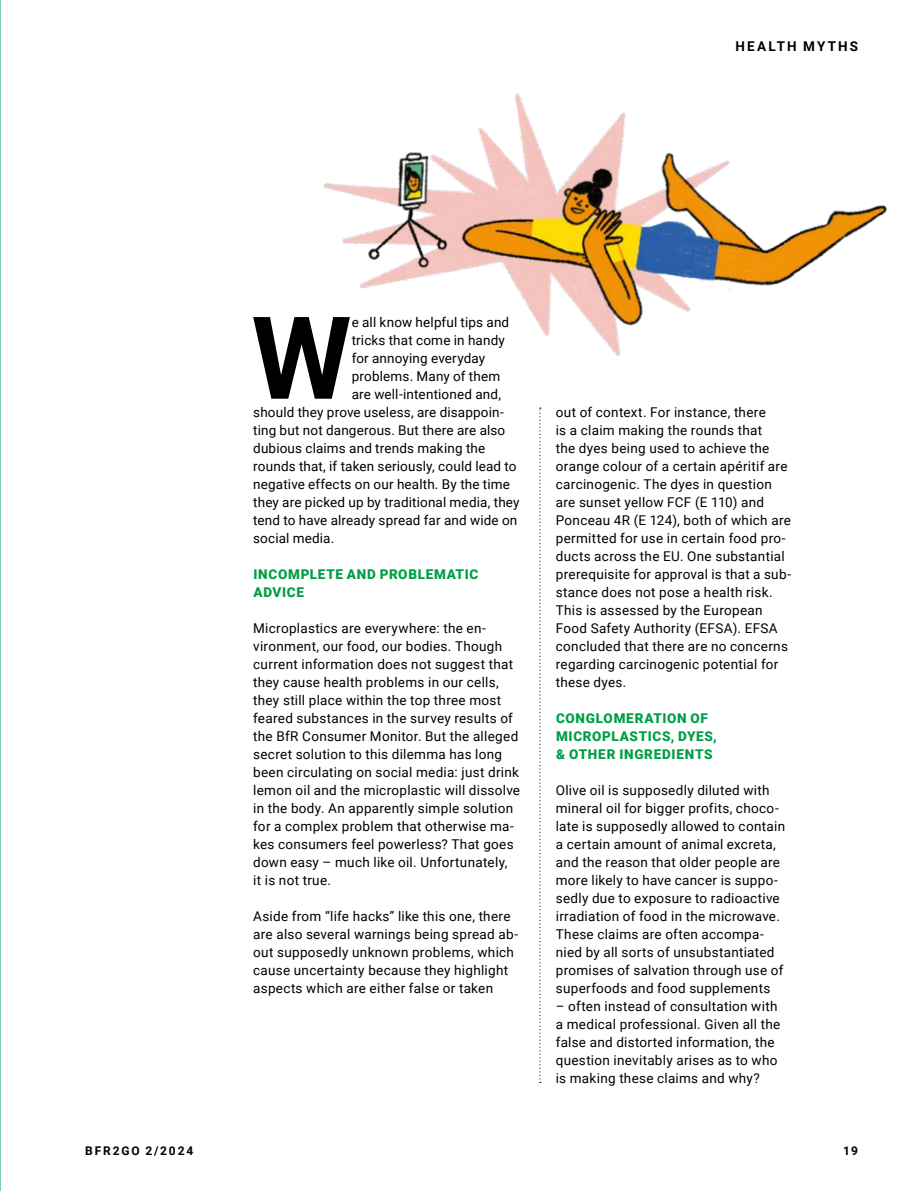
<style>
.page{position:relative;width:915px;height:1191px;background:#fff}
.page>*{position:absolute;margin:0;border:0;box-sizing:border-box;transform-origin:0 0}
.t1{font:700 114.75px "Roboto";color:#000}
.t2{font:13.5px/18px "Roboto";letter-spacing:.02em;color:#000}
.t3{font:900 13.5px/18px "Roboto";letter-spacing:.05em;color:#009e45}
.t4{font:700 13.5px "Roboto";letter-spacing:.155em;color:#000}
.t5{font:700 12px "Roboto";letter-spacing:.15em;color:#000}
</style>
<div class="page">
<svg style="left:539px;top:407px;width:1px;height:676px"></svg>
<img style="left:323px;top:93px;width:565px;height:263px">
<p class="t4" style="left:735px;top:37px;width:124px">HEALTH MYTHS</p>
<p class="t1" style="left:251px;top:277px;width:102px">W</p>
<p class="t2" style="left:351px;top:312px;width:159px">e all know helpful tips and</p>
<p class="t2" style="left:351px;top:330px;width:155px">tricks that come in handy</p>
<p class="t2" style="left:351px;top:348px;width:135px">for annoying everyday</p>
<p class="t2" style="left:351px;top:366px;width:150px">problems. Many of them</p>
<p class="t2" style="left:351px;top:384px;width:151px">are well-intentioned and,</p>
<p class="t2" style="left:253px;top:402px;width:252px">should they prove useless, are disappoin-</p>
<p class="t2" style="left:253px;top:420px;width:253px">ting but not dangerous. But there are also</p>
<p class="t2" style="left:253px;top:438px;width:233px">dubious claims and trends making the</p>
<p class="t2" style="left:253px;top:456px;width:265px">rounds that, if taken seriously, could lead to</p>
<p class="t2" style="left:253px;top:474px;width:258px">negative effects on our health. By the time</p>
<p class="t2" style="left:253px;top:492px;width:268px">they are picked up by traditional media, they</p>
<p class="t2" style="left:253px;top:510px;width:265px">tend to have already spread far and wide on</p>
<p class="t2" style="left:253px;top:528px;width:83px">social media.</p>
<h3 class="t3" style="left:253px;top:564px;width:226px">INCOMPLETE AND PROBLEMATIC<br>ADVICE</h3>
<p class="t2" style="left:253px;top:618px;width:268px">Microplastics are everywhere: the en&shy;vironment, our food, our bodies. Though current information does not suggest that they cause health problems in our cells, they still place within the top three most feared substances in the survey results of the BfR Consumer Monitor. But the alleged secret solution to this dilemma has long been circulating on social media: just drink lemon oil and the microplastic will dissolve in the body. An apparently simple solution for a complex problem that otherwise ma&shy;kes consumers feel powerless? That goes down easy – much like oil. Unfortunately,<br>it is not true.</p>
<p class="t2" style="left:253px;top:906px;width:266px">Aside from “life hacks” like this one, there are also several warnings being spread ab&shy;out supposedly unknown problems, which cause uncertainty because they highlight aspects which are either false or taken</p>
<p class="t2" style="left:555px;top:402px;width:237px">out of context. For instance, there<br>is a claim making the rounds that<br>the dyes being used to achieve the orange colour of a certain apéritif are carcinogenic. The dyes in question are sunset yellow FCF (E 110) and Ponceau 4R (E 124), both of which are permitted for use in certain food pro&shy;ducts across the EU. One substantial prerequisite for approval is that a sub&shy;stance does not pose a health risk.<br>This is assessed by the European Food Safety Authority (EFSA). EFSA concluded that there are no concerns regarding carcinogenic potential for these dyes.</p>
<h3 class="t3" style="left:556px;top:708px;width:162px">CONGLOMERATION OF<br>MICROPLASTICS, DYES, &amp; OTHER INGREDIENTS</h3>
<p class="t2" style="left:555px;top:780px;width:231px">Olive oil is supposedly diluted with mineral oil for bigger profits, choco&shy;late is supposedly allowed to contain a certain amount of animal excreta, and the reason that older people are more likely to have cancer is suppo&shy;sedly due to exposure to radioactive irradiation of food in the microwave.<br>These claims are often accompa&shy;nied by all sorts of unsubstantiated promises of salvation through use of superfoods and food supplements</p>
<p class="t2" style="left:555px;top:996px;width:226px">– often instead of consultation with a medical professional. Given all the false and distorted information, the question inevitably arises as to who is making these claims and why?</p>
<p class="t5" style="left:85px;top:1142px;width:109px">BFR2GO 2/2024</p>
<p class="t5" style="left:843px;top:1142px;width:16px">19</p>
</div>
